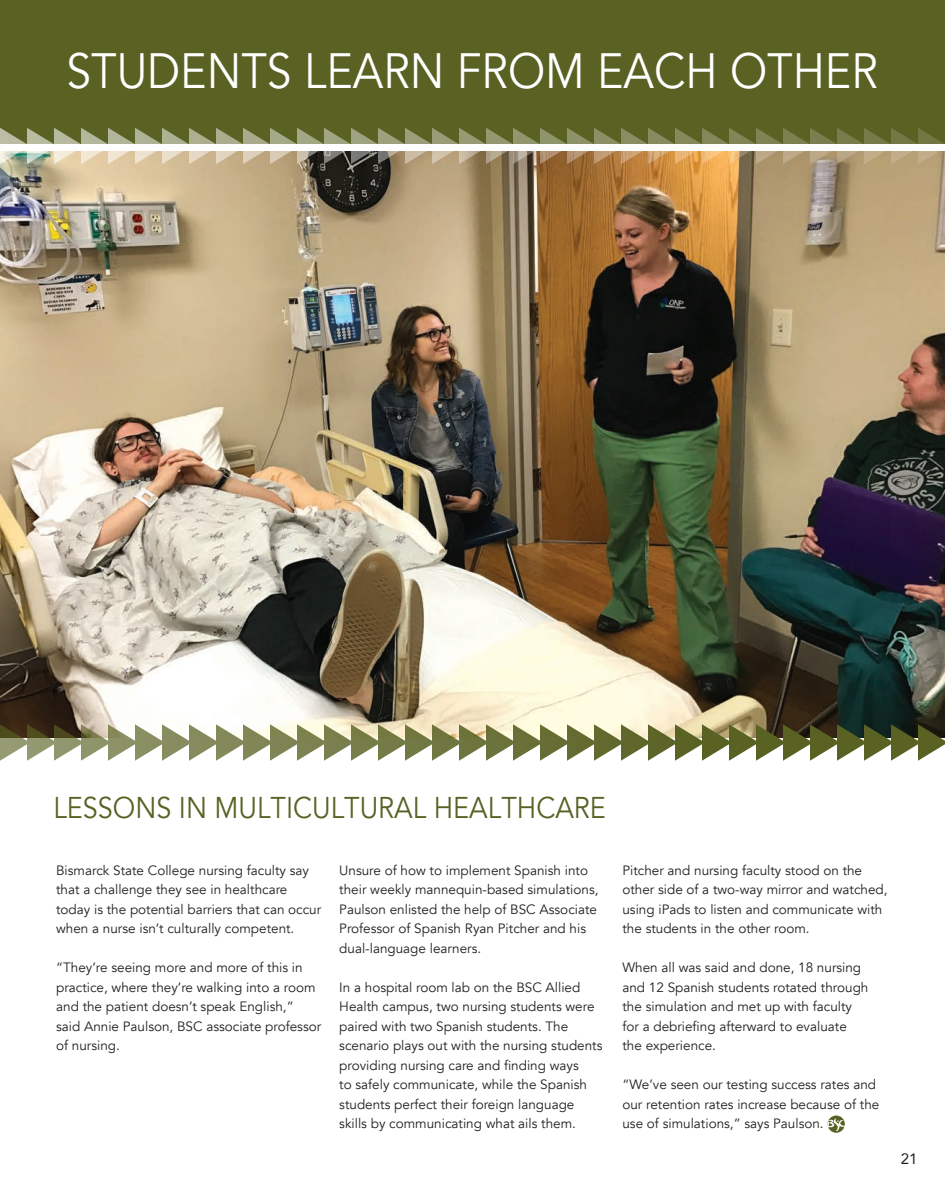
<style>
.page{position:relative;width:945px;height:1188px;background:#fff}
.page>*{position:absolute;margin:0;border:0;box-sizing:border-box;transform-origin:0 0}
.t1{font:49.5px "Avenir";color:#fff;scale:.9 1}
.t2{font:30px "Avenir";color:#596123;scale:.9 1}
.t3{font:15px "Avenir";color:#231f20}
.t4{font:13.5px/19.5px "Avenir";color:#231f20}
</style>
<div class="page">
<img style="left:0;top:164px;width:945px;height:560px">
<div style="left:828px;top:1116px;width:17px;height:17px;background:#596123;border-radius:50%"></div>
<svg style="left:827px;top:1119px;width:18px;height:12px"></svg>
<div style="left:0;top:0;width:945px;height:143px;background:#596123"></div>
<svg style="left:0;top:724px;width:945px;height:37px"></svg>
<svg style="left:0;top:128px;width:945px;height:36px"></svg>
<h1 class="t1" style="left:66px;top:41px;width:903px">STUDENTS LEARN FROM EACH OTHER</h1>
<p class="t2" style="left:53px;top:790px;width:615px">LESSONS IN MULTICULTURAL HEALTHCARE</p>
<p class="t4" style="left:56px;top:861px;width:267px">Bismarck State College nursing faculty say that a challenge they see in healthcare today is the potential barriers that can occur when a nurse isn’t culturally competent.</p>
<p class="t4" style="left:56px;top:958px;width:267px">“They’re seeing more and more of this in practice, where they’re walking into a room and the patient doesn’t speak English,” said Annie Paulson, BSC associate professor of nursing.</p>
<p class="t4" style="left:339px;top:861px;width:261px">Unsure of how to implement Spanish into their weekly mannequin-based simulations, Paulson enlisted the help of BSC Associate Professor of Spanish Ryan Pitcher and his dual-language learners.</p>
<p class="t4" style="left:339px;top:978px;width:265px">In a hospital room lab on the BSC Allied Health campus, two nursing students were paired with two Spanish students. The scenario plays out with the nursing students providing nursing care and finding ways<br>to safely communicate, while the Spanish students perfect their foreign language skills by communicating what ails them.</p>
<p class="t4" style="left:622px;top:861px;width:267px">Pitcher and nursing faculty stood on the other side of a two-way mirror and watched, using iPads to listen and communicate with the students in the other room.</p>
<p class="t4" style="left:622px;top:958px;width:247px">When all was said and done, 18 nursing and 12 Spanish students rotated through the simulation and met up with faculty for a debriefing afterward to evaluate the experience.</p>
<p class="t4" style="left:622px;top:1075px;width:258px">“We’ve seen our testing success rates and our retention rates increase because of the use of simulations,” says Paulson.</p>
<p class="t3" style="left:901px;top:1147px;width:18px">21</p>
</div>
